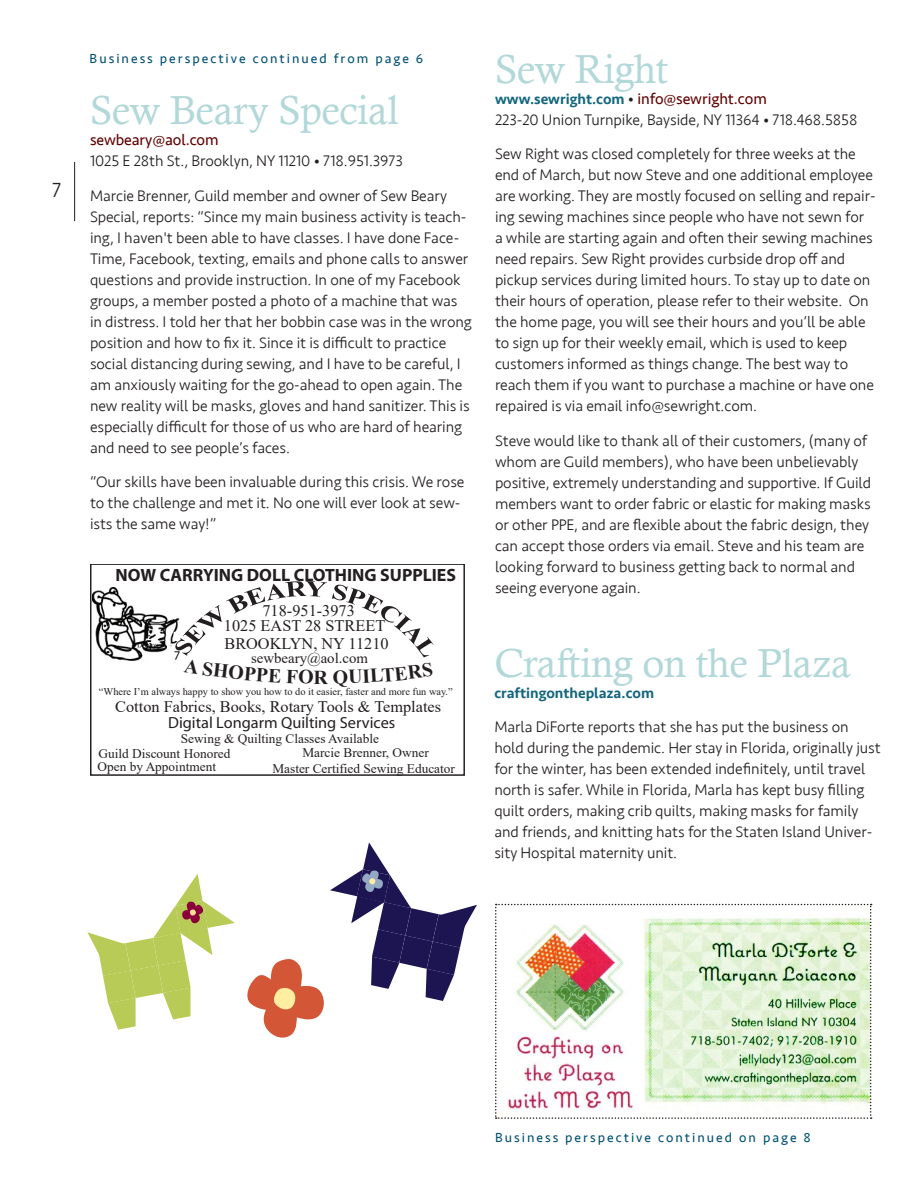
<style>
.page{position:relative;width:918px;height:1188px;background:#fff}
.page>*{position:absolute;margin:0;border:0;box-sizing:border-box;transform-origin:0 0}
.ColumnText___space_a{font:40.5px "Calisto";letter-spacing:-.01em;color:#b2d8d9}
.t1{font:300 21px "Seravek";color:#231f20}
.t2{font:700 19.65px "Times New Roman";color:#231f20}
.t3{font:700 17.85px "Myriad";color:#231f20}
.t4{font:16.05px/17.1px "Times New Roman";color:#231f20}
.t5{font:16.05px "Myriad";color:#231f20}
.ColumnText___space_a-2{font:300 15.75px/21px "Seravek";letter-spacing:-.005em;color:#231f20}
.ColumnText___space_a-3{font:500 15px "Seravek";color:#14677d}
.t6{font:14.7px "Times New Roman";color:#231f20}
.Continued_on_from{font:13.5px "Seravek";letter-spacing:.15em;color:#005072}
.t7{font:13.2px "Times New Roman";color:#231f20}
.t8{font:10.2px "Times New Roman";color:#231f20}
.s1{font-weight:400;color:#620202}
.s2{font-weight:500;font-size:15px;color:#14677d}
</style>
<div class="page">
<img style="left:495px;top:904px;width:377px;height:215px">
<div style="left:90px;top:564px;width:375px;height:212px;border:1px solid #231f20"></div>
<img style="left:92px;top:587px;width:82px;height:74px">
<hr style="left:74px;top:162px;width:1px;height:59px;background:#231f20">
<svg style="left:87px;top:874px;width:148px;height:156px"></svg>
<svg style="left:247px;top:842px;width:230px;height:196px"></svg>
<svg style="left:174px;top:581px;width:260px;height:79px"></svg>
<h2 class="t1" style="left:52px;top:178px;width:11px">7</h2>
<p class="Continued_on_from" style="left:90px;top:48px;width:335px">Business perspective continued from page 6</p>
<p class="ColumnText___space_a" style="left:90px;top:87px;width:310px">Sew Beary Special</p>
<p class="ColumnText___space_a-2" style="left:90px;top:130px;width:314px"><span class="s1">sewbeary@aol.com<br></span>1025 E 28th St., Brooklyn, NY 11210 • 718.951.3973</p>
<p class="ColumnText___space_a-2" style="left:90px;top:185px;width:383px">Marcie Brenner, Guild member and owner of Sew Beary Special, reports: “Since my main business activity is teach&shy;ing, I haven't been able to have classes. I have done Face-Time, Facebook, texting, emails and phone calls to answer questions and provide instruction. In one of my Facebook groups, a member posted a photo of a machine that was in distress. I told her that her bobbin case was in the wrong position and how to fix it. Since it is difficult to practice social distancing during sewing, and I have to be careful, I am anxiously waiting for the go-ahead to open again. The new reality will be masks, gloves and hand sanitizer. This is especially difficult for those of us who are hard of hearing and need to see people’s faces.</p>
<p class="ColumnText___space_a-2" style="left:90px;top:472px;width:376px">“Our skills have been invaluable during this crisis. We rose to the challenge and met it. No one will ever look at sew&shy;ists the same way!”</p>
<p class="t3" style="left:115px;top:565px;width:342px">NOW CARRYING DOLL CLOTHING SUPPLIES</p>
<p class="t4" style="left:262px;top:602px;width:94px">718-951-3973</p>
<p class="t6" style="left:251px;top:648px;width:118px">sewbeary@aol.com</p>
<p class="t4" style="left:224px;top:617px;width:166px">1025 EAST 28 STREET<br>BROOKLYN, NY 11210</p>
<p class="t2" style="left:314px;top:663px;width:16px">R</p>
<p class="t4" style="left:115px;top:697px;width:327px">Cotton Fabrics, Books, Rotary Tools &amp; Templates</p>
<p class="t8" style="left:99px;top:684px;width:355px">“Where I’m always happy to show you how to do it easier, faster and more fun way.”</p>
<p class="t5" style="left:168px;top:715px;width:229px">Digital Longarm Quilting Services</p>
<p class="t7" style="left:181px;top:729px;width:200px">Sewing &amp; Quilting Classes Available</p>
<p class="t7" style="left:302px;top:743px;width:128px">Marcie Brenner, Owner</p>
<p class="t7" style="left:98px;top:757px;width:120px">Open by Appointment</p>
<p class="t7" style="left:272px;top:759px;width:184px">Master Certified Sewing Educator</p>
<p class="t7" style="left:98px;top:744px;width:133px">Guild Discount Honored</p>
<p class="ColumnText___space_a" style="left:495px;top:46px;width:175px">Sew Right</p>
<p class="ColumnText___space_a-2" style="left:495px;top:88px;width:364px"><span class="s2">www.sewright.com</span> • <span class="s1">info@sewright.com<br></span>223-20 Union Turnpike, Bayside, NY 11364 • 718.468.5858</p>
<p class="ColumnText___space_a-2" style="left:495px;top:144px;width:382px">Sew Right was closed completely for three weeks at the end of March, but now Steve and one additional employee are working. They are mostly focused on selling and repair&shy;ing sewing machines since people who have not sewn for a while are starting again and often their sewing machines need repairs. Sew Right provides curbside drop off and pickup services during limited hours. To stay up to date on their hours of operation, please refer to their website. On the home page, you will see their hours and you’ll be able to sign up for their weekly email, which is used to keep customers informed as things change. The best way to reach them if you want to purchase a machine or have one repaired is via email info@sewright.com.</p>
<p class="ColumnText___space_a-2" style="left:495px;top:430px;width:378px">Steve would like to thank all of their customers, (many of whom are Guild members), who have been unbelievably positive, extremely understanding and supportive. If Guild members want to order fabric or elastic for making masks or other PPE, and are flexible about the fabric design, they can accept those orders via email. Steve and his team are looking forward to business getting back to normal and seeing everyone again.</p>
<p class="ColumnText___space_a" style="left:494px;top:640px;width:358px">Crafting on the Plaza</p>
<p class="ColumnText___space_a-3" style="left:494px;top:684px;width:161px">craftingontheplaza.com</p>
<p class="ColumnText___space_a-2" style="left:494px;top:717px;width:388px">Marla DiForte reports that she has put the business on hold during the pandemic. Her stay in Florida, originally just for the winter, has been extended indefinitely, until travel north is safer. While in Florida, Marla has kept busy filling quilt orders, making crib quilts, making masks for family and friends, and knitting hats for the Staten Island Univer&shy;sity Hospital maternity unit.</p>
<p class="Continued_on_from" style="left:495px;top:1127px;width:317px">Business perspective continued on page 8</p>
</div>
